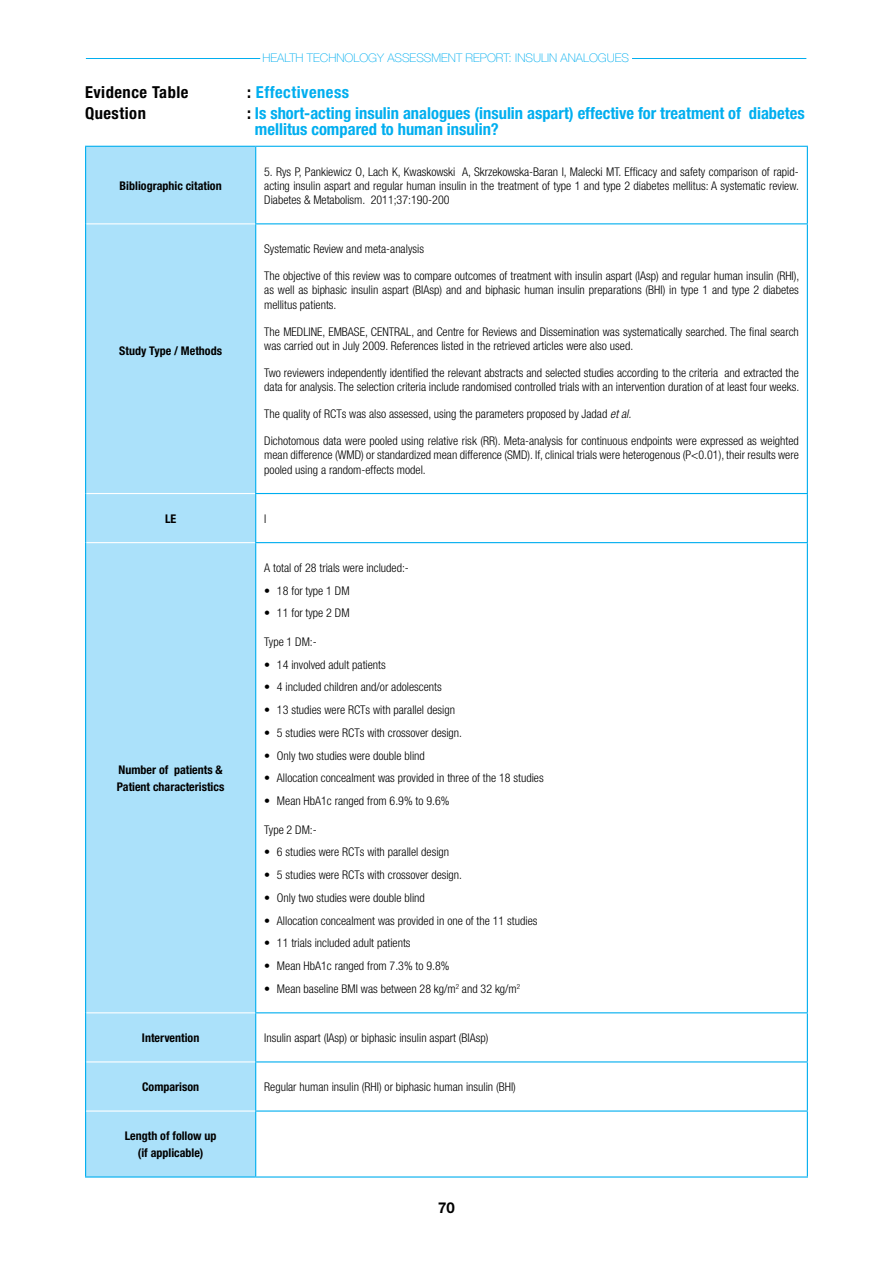
<style>
.page{position:relative;width:893px;height:1263px;background:#fff}
.page>*{position:absolute;margin:0;border:0;box-sizing:border-box;transform-origin:0 0}
.t1{font:700 condensed 16.5px/16.5px "Helvetica Neue";color:#00aeef}
.t2{font:700 condensed 16.5px "Helvetica Neue";letter-spacing:.03em;color:#000}
.t3{font:700 15px "Helvetica Neue";color:#000}
.t4{font:300 condensed 12px/14.2px "Helvetica Neue";color:#000;text-align:justify}
.t5{font:700 condensed 12px/17.1px "Helvetica Neue";color:#000}
.t6{font:100 12px "Helvetica Neue";color:#00aeef}
.s1{color:#000}
.s2{font-style:italic}
</style>
<div class="page">
<hr style="left:86px;top:58px;width:174px;height:1px;background:#00aeef">
<hr style="left:632px;top:58px;width:174px;height:1px;background:#00aeef">
<div style="left:86px;top:147px;width:169px;height:914px;background:#abe1fa"></div>
<div style="left:86px;top:1062px;width:170px;height:49px;background:#abe1fa"></div>
<div style="left:86px;top:1111px;width:170px;height:66px;background:#abe1fa"></div>
<hr style="left:86px;top:223px;width:169px;height:1px;background:#fff">
<hr style="left:86px;top:493px;width:169px;height:1px;background:#fff">
<hr style="left:86px;top:542px;width:169px;height:1px;background:#fff">
<hr style="left:86px;top:1012px;width:169px;height:1px;background:#fff">
<hr style="left:85px;top:147px;width:1px;height:77px;background:#00aeef">
<hr style="left:85px;top:146px;width:171px;height:1px;background:#00aeef">
<hr style="left:255px;top:147px;width:1px;height:76px;background:#00aeef">
<hr style="left:256px;top:146px;width:552px;height:1px;background:#00aeef">
<hr style="left:807px;top:147px;width:1px;height:76px;background:#00aeef">
<hr style="left:85px;top:224px;width:1px;height:269px;background:#00aeef">
<hr style="left:85px;top:493px;width:1px;height:50px;background:#00aeef">
<hr style="left:85px;top:543px;width:1px;height:470px;background:#00aeef">
<hr style="left:85px;top:1013px;width:1px;height:49px;background:#00aeef">
<hr style="left:85px;top:1062px;width:1px;height:49px;background:#00aeef">
<hr style="left:255px;top:224px;width:1px;height:269px;background:#00aeef">
<hr style="left:255px;top:494px;width:1px;height:48px;background:#00aeef">
<hr style="left:255px;top:543px;width:1px;height:469px;background:#00aeef">
<hr style="left:255px;top:1013px;width:1px;height:48px;background:#00aeef">
<hr style="left:255px;top:1062px;width:1px;height:48px;background:#00aeef">
<hr style="left:255px;top:223px;width:553px;height:1px;background:#00aeef">
<hr style="left:807px;top:224px;width:1px;height:269px;background:#00aeef">
<hr style="left:807px;top:494px;width:1px;height:48px;background:#00aeef">
<hr style="left:807px;top:543px;width:1px;height:469px;background:#00aeef">
<hr style="left:807px;top:1013px;width:1px;height:48px;background:#00aeef">
<hr style="left:807px;top:1062px;width:1px;height:48px;background:#00aeef">
<hr style="left:255px;top:493px;width:553px;height:1px;background:#00aeef">
<hr style="left:255px;top:542px;width:553px;height:1px;background:#00aeef">
<hr style="left:255px;top:1012px;width:553px;height:1px;background:#00aeef">
<hr style="left:255px;top:1061px;width:553px;height:1px;background:#00aeef">
<hr style="left:85px;top:1111px;width:1px;height:65px;background:#00aeef">
<hr style="left:86px;top:1110px;width:169px;height:1px;background:#fff">
<hr style="left:85px;top:1176px;width:171px;height:1px;background:#00aeef">
<hr style="left:255px;top:1110px;width:553px;height:1px;background:#00aeef">
<hr style="left:255px;top:1111px;width:1px;height:65px;background:#00aeef">
<hr style="left:807px;top:1111px;width:1px;height:65px;background:#00aeef">
<hr style="left:256px;top:1176px;width:552px;height:1px;background:#00aeef">
<p class="t6" style="left:263px;top:51px;width:307px">HEALTH TECHNOLOGY ASSESSMENT REPORT: INSULIN ANALOG</p>
<p class="t6" style="left:607px;top:51px;width:16px">UES</p>
<h1 class="t2" style="left:85px;top:82px;width:105px">Evidence Table</h1>
<h1 class="t1" style="left:247px;top:84px;width:104px"><span class="s1">:</span> Effectiveness</h1>
<h1 class="t2" style="left:85px;top:103px;width:62px">Question</h1>
<h1 class="t1" style="left:255px;top:104px;width:551px;text-indent:-8px"><span class="s1">:</span> Is short-acting insulin analogues (insulin aspart) effective for treatment of diabetes mellitus compared to human insulin?</h1>
<p class="t5" style="left:120px;top:177px;width:104px">Bibliographic citation</p>
<p class="t5" style="left:119px;top:342px;width:104px">Study Type / Methods</p>
<p class="t4" style="left:264px;top:164px;width:536px">5. Rys P, Pankiewicz O, Lach K, Kwaskowski A, Skrzekowska-Baran I, Malecki MT. Efficacy and safety comparison of rapid&shy;acting insulin aspart and regular human insulin in the treatment of type 1 and type 2 diabetes mellitus: A systematic review.<br>Diabetes &amp; Metabolism. 2011;37:190-200</p>
<p class="t4" style="left:264px;top:242px;width:161px">Systematic Review and meta-analysis</p>
<p class="t4" style="left:264px;top:269px;width:537px">The objective of this review was to compare outcomes of treatment with insulin aspart (IAsp) and regular human insulin (RHI), as well as biphasic insulin aspart (BIAsp) and and biphasic human insulin preparations (BHI) in type 1 and type 2 diabetes mellitus patients.</p>
<p class="t4" style="left:264px;top:324px;width:536px">The MEDLINE, EMBASE, CENTRAL, and Centre for Reviews and Dissemination was systematically searched. The final search was carried out in July 2009. References listed in the retrieved articles were also used.</p>
<p class="t4" style="left:264px;top:365px;width:536px">Two reviewers independently identified the relevant abstracts and selected studies according to the criteria and extracted the data for analysis. The selection criteria include randomised controlled trials with an intervention duration of at least four weeks.</p>
<p class="t4" style="left:264px;top:407px;width:369px">The quality of RCTs was also assessed, using the parameters proposed by Jadad <span class="s2">et al.</span></p>
<p class="t4" style="left:264px;top:434px;width:536px">Dichotomous data were pooled using relative risk (RR). Meta-analysis for continuous endpoints were expressed as weighted mean difference (WMD) or standardized mean difference (SMD). If, clinical trials were heterogenous (P&lt;0.01), their results were pooled using a random-effects model.</p>
<p class="t5" style="left:165px;top:510px;width:7px">LE</p>
<p class="t4" style="left:264px;top:511px;width:4px">I</p>
<p class="t5" style="left:117px;top:761px;width:109px">Number of patients &amp;<br>Patient characteristics</p>
<p class="t4" style="left:264px;top:560px;width:146px">A total of 28 trials were included:-</p>
<p class="t4" style="left:264px;top:583px;width:87px">• 18 for type 1 DM</p>
<p class="t4" style="left:264px;top:606px;width:87px">• 11 for type 2 DM</p>
<p class="t4" style="left:264px;top:634px;width:54px">Type 1 DM:-</p>
<p class="t4" style="left:264px;top:657px;width:123px">• 14 involved adult patients</p>
<p class="t4" style="left:264px;top:680px;width:179px">• 4 included children and/or adolescents</p>
<p class="t4" style="left:264px;top:703px;width:192px">• 13 studies were RCTs with parallel design</p>
<p class="t4" style="left:264px;top:725px;width:199px">• 5 studies were RCTs with crossover design.</p>
<p class="t4" style="left:264px;top:748px;width:162px">• Only two studies were double blind</p>
<p class="t4" style="left:264px;top:771px;width:281px">• Allocation concealment was provided in three of the 18 studies</p>
<p class="t4" style="left:264px;top:794px;width:187px">• Mean HbA1c ranged from 6.9% to 9.6%</p>
<p class="t4" style="left:264px;top:822px;width:54px">Type 2 DM:-</p>
<p class="t4" style="left:264px;top:845px;width:187px">• 6 studies were RCTs with parallel design</p>
<p class="t4" style="left:264px;top:868px;width:199px">• 5 studies were RCTs with crossover design.</p>
<p class="t4" style="left:264px;top:890px;width:162px">• Only two studies were double blind</p>
<p class="t4" style="left:264px;top:913px;width:275px">• Allocation concealment was provided in one of the 11 studies</p>
<p class="t4" style="left:264px;top:936px;width:148px">• 11 trials included adult patients</p>
<p class="t4" style="left:264px;top:959px;width:187px">• Mean HbA1c ranged from 7.3% to 9.8%</p>
<p class="t4" style="left:264px;top:981px;width:257px">• Mean baseline BMI was between 28 kg/m<sup>2</sup> and 32 kg/m<sup>2</sup></p>
<p class="t5" style="left:142px;top:1029px;width:59px">Intervention</p>
<p class="t4" style="left:264px;top:1031px;width:226px">Insulin aspart (IAsp) or biphasic insulin aspart (BIAsp)</p>
<p class="t5" style="left:142px;top:1078px;width:59px">Comparison</p>
<p class="t4" style="left:264px;top:1080px;width:253px">Regular human insulin (RHI) or biphasic human insulin (BHI)</p>
<p class="t5" style="left:125px;top:1127px;width:93px;text-align:center">Length of follow up (if applicable)</p>
<p class="t3" style="left:438px;top:1199px;width:18px">70</p>
</div>
